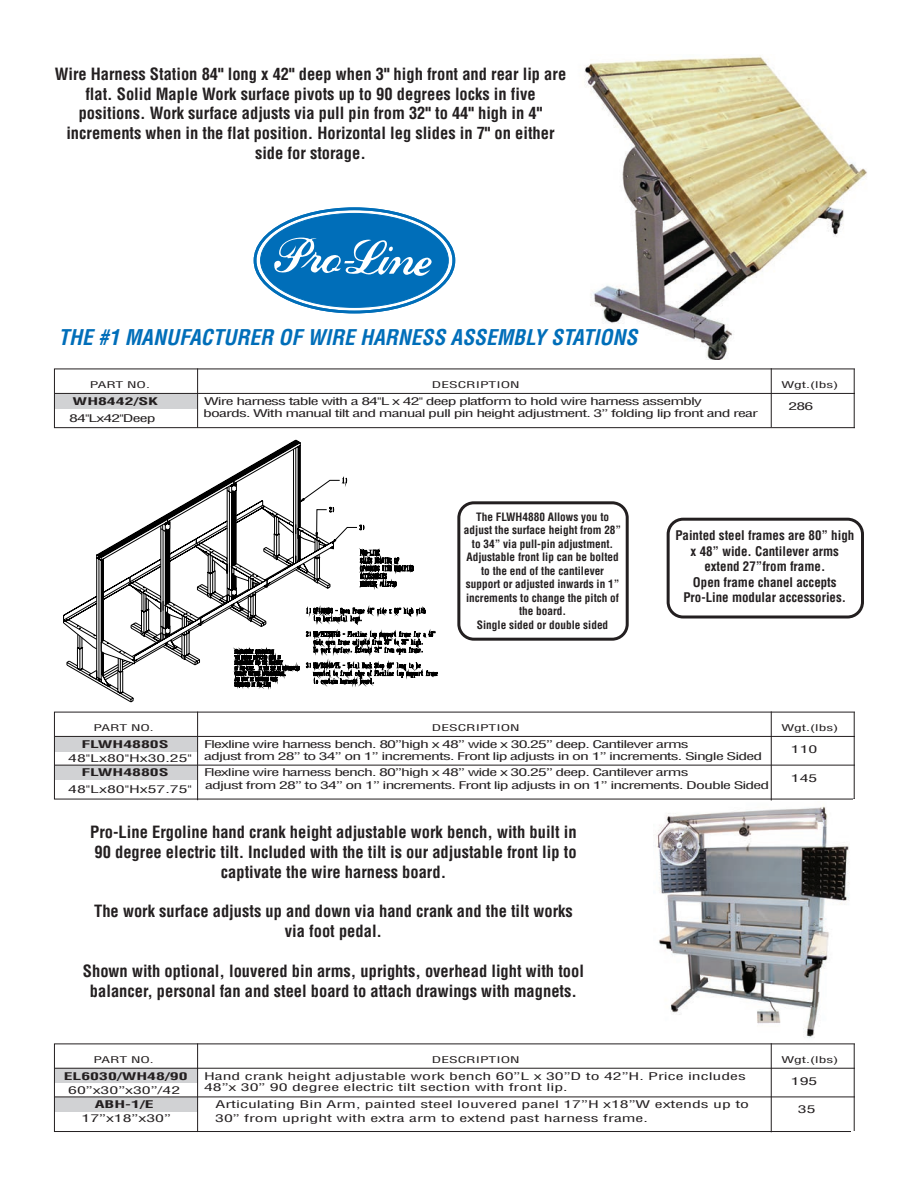
<style>
.page{position:relative;width:918px;height:1188px;background:#fff}
.page>*{position:absolute;margin:0;border:0;box-sizing:border-box;transform-origin:0 0}
.t1{font:italic 700 condensed 21.15px "Helvetica";letter-spacing:.005em;color:#006eb9}
.t2{font:700 condensed 16.5px/19.8px "Helvetica";color:#231f20;text-align:center}
.t3{font:700 condensed 12.9px/15.6px "Helvetica";color:#231f20;text-align:center}
.t4{font:700 condensed 11.25px/13.5px "Helvetica";color:#231f20;text-align:center}
.t5{font:condensed 10.35px "Helvetica";letter-spacing:-.05em;color:#231f20;scale:1.71 1}
.t6{font:condensed 10.35px "Helvetica";color:#231f20;scale:1.71 1}
.t7{font:700 condensed 10.35px "Helvetica";color:#231f20;scale:1.71 1}
.t8{font:condensed 9px "Helvetica";color:#231f20;scale:1.71 1}
</style>
<div class="page">
<svg style="left:54px;top:368px;width:801px;height:60px"></svg>
<hr style="left:55px;top:393px;width:863px;height:1px;background:#231f20">
<hr style="left:197px;top:368px;width:1px;height:59px;background:#231f20">
<hr style="left:854px;top:369px;width:1px;height:59px;background:#231f20">
<hr style="left:771px;top:368px;width:1px;height:59px;background:#231f20">
<div style="left:855px;top:365px;width:63px;height:66px;background:#fff"></div>
<img style="left:584px;top:56px;width:283px;height:304px">
<svg style="left:231px;top:440px;width:70px;height:37px"></svg>
<svg style="left:63px;top:477px;width:375px;height:225px"></svg>
<svg style="left:667px;top:518px;width:197px;height:101px"></svg>
<svg style="left:457px;top:501px;width:172px;height:140px"></svg>
<svg style="left:54px;top:712px;width:800px;height:88px"></svg>
<hr style="left:55px;top:736px;width:863px;height:1px;background:#231f20">
<hr style="left:55px;top:765px;width:863px;height:1px;background:#231f20">
<hr style="left:197px;top:712px;width:1px;height:88px;background:#231f20">
<hr style="left:854px;top:712px;width:1px;height:187px;background:#231f20">
<hr style="left:771px;top:711px;width:1px;height:89px;background:#231f20">
<div style="left:855px;top:708px;width:63px;height:211px;background:#fff"></div>
<img style="left:656px;top:806px;width:194px;height:232px">
<svg style="left:54px;top:1043px;width:801px;height:89px"></svg>
<hr style="left:55px;top:1068px;width:863px;height:1px;background:#231f20">
<hr style="left:55px;top:1097px;width:863px;height:1px;background:#231f20">
<hr style="left:197px;top:1043px;width:1px;height:89px;background:#231f20">
<hr style="left:854px;top:1044px;width:1px;height:144px;background:#231f20">
<hr style="left:771px;top:1043px;width:1px;height:89px;background:#231f20">
<div style="left:855px;top:1040px;width:63px;height:148px;background:#fff"></div>
<svg style="left:255px;top:209px;width:199px;height:103px"></svg>
<div style="left:254px;top:207px;width:201px;height:106px;border:3px solid #006eb9;border-radius:50%"></div>
<div style="left:261px;top:213px;width:187px;height:94px;background:#006eb9;border-radius:50%"></div>
<svg style="left:274px;top:238px;width:158px;height:38px"></svg>
<div style="left:853px;top:800px;width:6px;height:100px;background:#fff"></div>
<div style="left:851px;top:1132px;width:14px;height:56px;background:#fff"></div>
<p class="t2" style="left:55px;top:64px;width:513px">Wire Harness Station 84" long x 42" deep when 3" high front and rear lip are flat. Solid Maple Work surface pivots up to 90 degrees locks in five positions. Work surface adjusts via pull pin from 32" to 44" high in 4" increments when in the flat position. Horizontal leg slides in 7" on either side for storage.</p>
<p class="t1" style="left:58px;top:325px;width:580px">THE #1 MANUFACTURER OF WIRE HARNESS ASSEMBLY STATIONS</p>
<p class="t8" style="left:90px;top:379px;width:37px">PART NO.</p>
<p class="t8" style="left:432px;top:379px;width:53px">DESCRIPTION</p>
<p class="t8" style="left:781px;top:379px;width:35px">Wgt.(lbs)</p>
<p class="t7" style="left:73px;top:395px;width:51px">WH8442/SK</p>
<p class="t5" style="left:204px;top:395px;width:293px">Wire harness table with a 84"L x 42" deep platform to hold wire harness assembly</p>
<p class="t5" style="left:789px;top:401px;width:16px">286</p>
<p class="t5" style="left:69px;top:412px;width:52px">84"Lx42"Deep</p>
<p class="t5" style="left:203px;top:407px;width:326px">boards. With manual tilt and manual pull pin height adjustment. 3” folding lip front and rear</p>
<p class="t4" style="left:464px;top:510px;width:159px">The FLWH4880 Allows you to adjust the surface height from 28” to 34” via pull-pin adjustment.<br>Adjustable front lip can be bolted to the end of the cantilever support or adjusted inwards in 1” increments to change the pitch of the board.<br>Single sided or double sided</p>
<p class="t3" style="left:675px;top:528px;width:180px">Painted steel frames are 80” high x 48” wide. Cantilever arms extend 27”from frame.<br>Open frame chanel accepts<br>Pro-Line modular accessories.</p>
<p class="t8" style="left:94px;top:723px;width:37px">PART NO.</p>
<p class="t8" style="left:432px;top:723px;width:53px">DESCRIPTION</p>
<p class="t8" style="left:781px;top:723px;width:35px">Wgt.(lbs)</p>
<p class="t7" style="left:81px;top:738px;width:52px">FLWH4880S</p>
<p class="t5" style="left:204px;top:738px;width:285px">Flexline wire harness bench. 80”high x 48” wide x 30.25” deep. Cantilever arms</p>
<p class="t5" style="left:791px;top:743px;width:17px">110</p>
<p class="t5" style="left:68px;top:750px;width:407px">48"Lx80"Hx30.25" adjust from 28” to 34” on 1” increments. Front lip adjusts in on 1” increments. Single Sided</p>
<p class="t7" style="left:81px;top:767px;width:52px">FLWH4880S</p>
<p class="t5" style="left:204px;top:767px;width:285px">Flexline wire harness bench. 80”high x 48” wide x 30.25” deep. Cantilever arms</p>
<p class="t5" style="left:791px;top:772px;width:17px">145</p>
<p class="t6" style="left:68px;top:784px;width:74px">48"Lx80"Hx57.75"</p>
<p class="t5" style="left:205px;top:779px;width:331px">adjust from 28” to 34” on 1” increments. Front lip adjusts in on 1” increments. Double Sided</p>
<p class="t2" style="left:90px;top:823px;width:488px">Pro-Line Ergoline hand crank height adjustable work bench, with built in<br>90 degree electric tilt. Included with the tilt is our adjustable front lip to captivate the wire harness board.</p>
<p class="t2" style="left:94px;top:902px;width:480px">The work surface adjusts up and down via hand crank and the tilt works via foot pedal.</p>
<p class="t2" style="left:83px;top:961px;width:503px">Shown with optional, louvered bin arms, uprights, overhead light with tool balancer, personal fan and steel board to attach drawings with magnets.</p>
<p class="t8" style="left:94px;top:1054px;width:37px">PART NO.</p>
<p class="t8" style="left:432px;top:1054px;width:53px">DESCRIPTION</p>
<p class="t8" style="left:781px;top:1054px;width:35px">Wgt.(lbs)</p>
<p class="t7" style="left:64px;top:1070px;width:74px">EL6030/WH48/90</p>
<p class="t6" style="left:204px;top:1070px;width:318px">Hand crank height adjustable work bench 60”L x 30”D to 42”H. Price includes</p>
<p class="t5" style="left:791px;top:1075px;width:17px">195</p>
<p class="t6" style="left:68px;top:1084px;width:67px">60”x30”x30”/42</p>
<p class="t6" style="left:204px;top:1082px;width:214px">48”x 30” 90 degree electric tilt section with front lip.</p>
<p class="t7" style="left:95px;top:1099px;width:36px">ABH-1/E</p>
<p class="t6" style="left:216px;top:1099px;width:314px">Articulating Bin Arm, painted steel louvered panel 17”H x18”W extends up to</p>
<p class="t5" style="left:798px;top:1104px;width:12px">35</p>
<p class="t5" style="left:81px;top:1112px;width:54px">17”x18”x30”</p>
<p class="t6" style="left:215px;top:1112px;width:255px">30” from upright with extra arm to extend past harness frame.</p>
</div>
